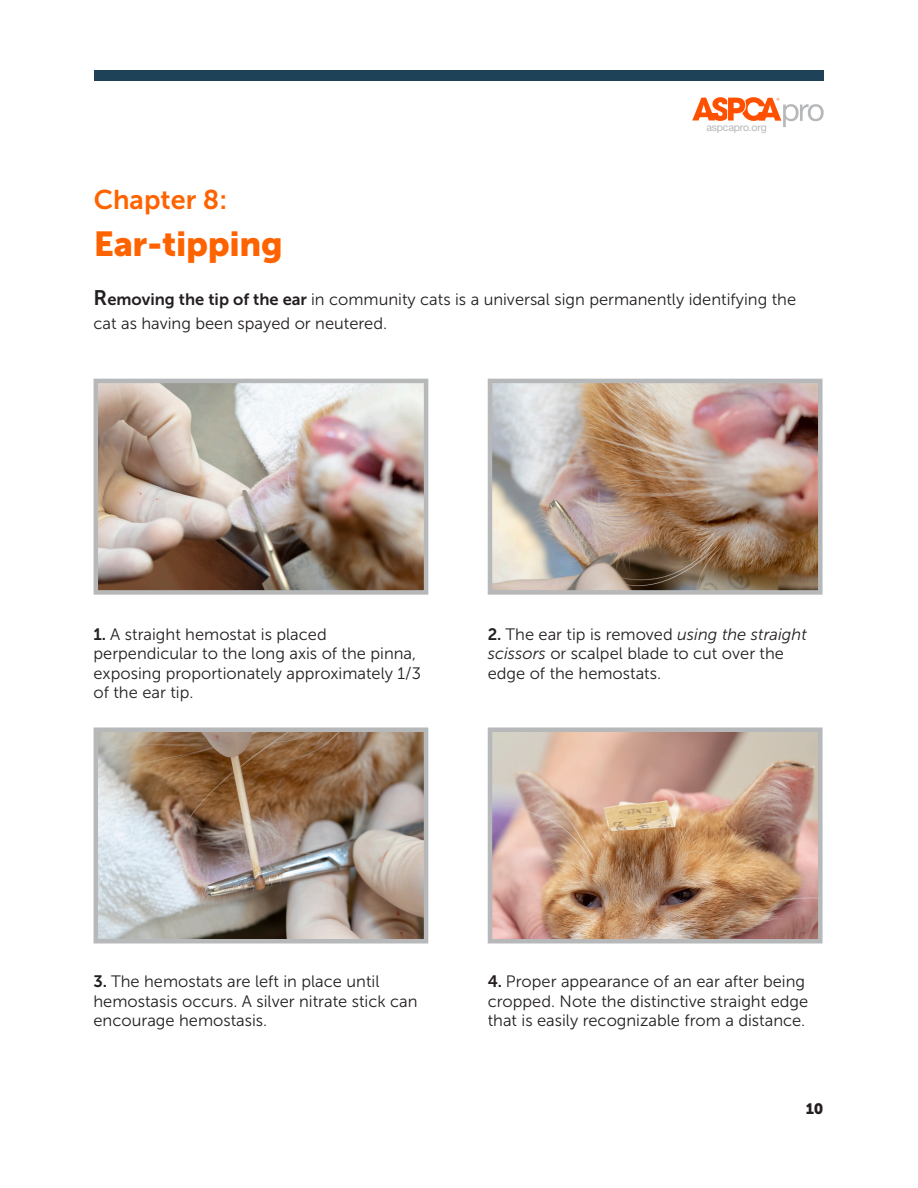
<style>
.page{position:relative;width:918px;height:1188px;background:#fff}
.page>*{position:absolute;margin:0;border:0;box-sizing:border-box;transform-origin:0 0}
.ChapterHeadMuseo{font:34.5px "Museo Sans 900";letter-spacing:-.01em;color:#ff6300}
.ChapterLine{font:27px "Museo Sans 700";color:#ff6300}
.JobNumberedItems_Subsequent_Numbers{font:16.5px/19.5px "Museo Sans 300";color:#231f20}
.BodyText1{font:16.5px/24px "Museo Sans 300";color:#231f20}
.t1{font:15px "Museo Sans 900";color:#231f20}
.t2{font:10.5px "Helvetica Neue";letter-spacing:-.02em;color:#b6b8b9}
.s1{font-family:"Museo Sans 700";font-size:21px}
.s2{font-family:"Museo Sans 700"}
.s3{font-style:italic}
</style>
<div class="page">
<div style="left:94px;top:70px;width:730px;height:11px;background:#1e4359"></div>
<svg style="left:692px;top:97px;width:132px;height:30px"></svg>
<img style="left:99px;top:384px;width:324px;height:206px">
<div style="left:94px;top:379px;width:334px;height:216px;border:4px solid #b6b8b9"></div>
<img style="left:99px;top:733px;width:324px;height:206px">
<div style="left:94px;top:728px;width:334px;height:216px;border:4px solid #b6b8b9"></div>
<img style="left:493px;top:733px;width:325px;height:206px">
<div style="left:488px;top:728px;width:335px;height:216px;border:4px solid #b6b8b9"></div>
<img style="left:493px;top:384px;width:325px;height:206px">
<div style="left:488px;top:379px;width:335px;height:216px;border:4px solid #b6b8b9"></div>
<p class="ChapterLine" style="left:94px;top:184px;width:135px">Chapter 8:</p>
<p class="ChapterHeadMuseo" style="left:94px;top:224px;width:191px">Ear-tipping</p>
<p class="t2" style="left:706px;top:120px;width:62px">aspcapro.org</p>
<p class="BodyText1" style="left:94px;top:287px;width:704px"><span class="s1">R</span><span class="s2">emoving the tip of the ear</span> in community cats is a universal sign permanently identifying the cat as having been spayed or neutered.</p>
<p class="JobNumberedItems_Subsequent_Numbers" style="left:94px;top:625px;width:329px"><span class="s2">1.</span> A straight hemostat is placed perpendicular to the long axis of the pinna, exposing proportionately approximately 1/3 of the ear tip.</p>
<p class="JobNumberedItems_Subsequent_Numbers" style="left:488px;top:625px;width:321px"><span class="s2">2.</span> The ear tip is removed <span class="s3">using the straight scissors</span> or scalpel blade to cut over the edge of the hemostats.</p>
<p class="JobNumberedItems_Subsequent_Numbers" style="left:94px;top:972px;width:326px"><span class="s2">3.</span> The hemostats are left in place until hemostasis occurs. A silver nitrate stick can encourage hemostasis.</p>
<p class="JobNumberedItems_Subsequent_Numbers" style="left:488px;top:972px;width:322px"><span class="s2">4.</span> Proper appearance of an ear after being cropped. Note the distinctive straight edge that is easily recognizable from a distance.</p>
<p class="t1" style="left:806px;top:1100px;width:19px">10</p>
</div>
